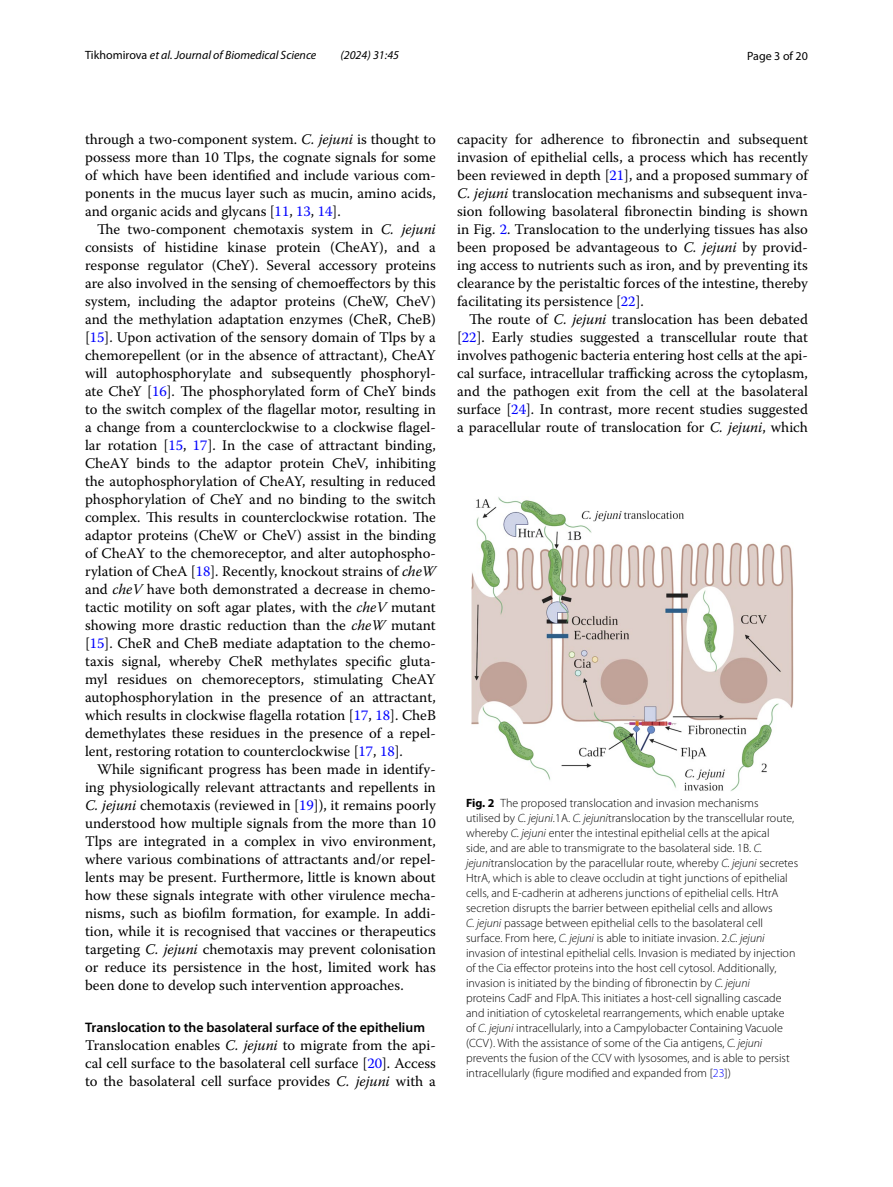
<style>
.page{position:relative;width:893px;height:1187px;background:#fff}
.page>*{position:absolute;margin:0;border:0;box-sizing:border-box;transform-origin:0 0}
.t1{font:14.7px/18px "Warnock Pro";color:#000;text-align:justify}
.t2{font:600 13.8px "Myriad Pro";color:#000}
.t3{font:300 12px/15px "Myriad Pro";color:#000}
.t4{font:italic 12px "Myriad Pro";color:#000}
.t5{font:12px "Myriad Pro";color:#000}
.s1{font-style:normal}
.s2{font-style:italic}
.s3{color:#00f}
.s4{font-weight:700}
</style>
<div class="page">
<img style="left:471px;top:497px;width:323px;height:294px">
<p class="t4" style="left:85px;top:48px;width:233px"><span class="s1">Tikhomirova</span> et al. Journal of Biomedical Science</p>
<p class="t4" style="left:340px;top:48px;width:60px">(2024) 31:45</p>
<p class="t5" style="left:747px;top:48px;width:62px">Page 3 of 20</p>
<p class="t1" style="left:85px;top:130px;width:352px">through a two-component system. <span class="s2">C. jejuni</span> is thought to possess more than 10 Tlps, the cognate signals for some of which have been identified and include various com&shy;ponents in the mucus layer such as mucin, amino acids, and organic acids and glycans [<span class="s3">11</span>, <span class="s3">13</span>, <span class="s3">14</span>].</p>
<p class="t1" style="left:85px;top:220px;width:352px;text-indent:12px">The two-component chemotaxis system in <span class="s2">C. jejuni </span>consists of histidine kinase protein (CheAY), and a response regulator (CheY). Several accessory proteins are also involved in the sensing of chemoeffectors by this system, including the adaptor proteins (CheW, CheV) and the methylation adaptation enzymes (CheR, CheB) [<span class="s3">15</span>]. Upon activation of the sensory domain of Tlps by a chemorepellent (or in the absence of attractant), CheAY will autophosphorylate and subsequently phosphoryl&shy;ate CheY [<span class="s3">16</span>]. The phosphorylated form of CheY binds to the switch complex of the flagellar motor, resulting in a change from a counterclockwise to a clockwise flagel&shy;lar rotation [<span class="s3">15</span>, <span class="s3">17</span>]. In the case of attractant binding, CheAY binds to the adaptor protein CheV, inhibiting the autophosphorylation of CheAY, resulting in reduced phosphorylation of CheY and no binding to the switch complex. This results in counterclockwise rotation. The adaptor proteins (CheW or CheV) assist in the binding of CheAY to the chemoreceptor, and alter autophospho&shy;rylation of CheA [<span class="s3">18</span>]. Recently, knockout strains of <span class="s2">cheW </span>and <span class="s2">cheV</span> have both demonstrated a decrease in chemo&shy;tactic motility on soft agar plates, with the <span class="s2">cheV</span> mutant showing more drastic reduction than the <span class="s2">cheW</span> mutant [<span class="s3">15</span>]. CheR and CheB mediate adaptation to the chemo&shy;taxis signal, whereby CheR methylates specific gluta&shy;myl residues on chemoreceptors, stimulating CheAY autophosphorylation in the presence of an attractant, which results in clockwise flagella rotation [<span class="s3">17</span>, <span class="s3">18</span>]. CheB demethylates these residues in the presence of a repel&shy;lent, restoring rotation to counterclockwise [<span class="s3">17</span>, <span class="s3">18</span>].</p>
<p class="t1" style="left:85px;top:760px;width:352px;text-indent:12px">While significant progress has been made in identify&shy;ing physiologically relevant attractants and repellents in <span class="s2">C. jejuni</span> chemotaxis (reviewed in [<span class="s3">19</span>]), it remains poorly understood how multiple signals from the more than 10<br>Tlps are integrated in a complex in vivo environment, where various combinations of attractants and/or repel&shy;lents may be present. Furthermore, little is known about how these signals integrate with other virulence mecha&shy;nisms, such as biofilm formation, for example. In addi&shy;tion, while it is recognised that vaccines or therapeutics targeting <span class="s2">C. jejuni</span> chemotaxis may prevent colonisation or reduce its persistence in the host, limited work has been done to develop such intervention approaches.</p>
<p class="t2" style="left:85px;top:1018px;width:342px">Translocation to the basolateral surface of the epithelium</p>
<p class="t1" style="left:85px;top:1035px;width:352px">Translocation enables <span class="s2">C. jejuni</span> to migrate from the api&shy;cal cell surface to the basolateral cell surface [<span class="s3">20</span>]. Access to the basolateral cell surface provides <span class="s2">C. jejuni</span> with a</p>
<p class="t1" style="left:457px;top:130px;width:352px">capacity for adherence to fibronectin and subsequent invasion of epithelial cells, a process which has recently been reviewed in depth [<span class="s3">21</span>], and a proposed summary of <span class="s2">C. jejuni</span> translocation mechanisms and subsequent inva&shy;sion following basolateral fibronectin binding is shown in Fig. <span class="s3">2</span>. Translocation to the underlying tissues has also been proposed be advantageous to <span class="s2">C. jejuni</span> by provid&shy;ing access to nutrients such as iron, and by preventing its clearance by the peristaltic forces of the intestine, thereby facilitating its persistence [<span class="s3">22</span>].</p>
<p class="t1" style="left:457px;top:310px;width:352px;text-indent:12px">The route of <span class="s2">C. jejuni</span> translocation has been debated [<span class="s3">22</span>]. Early studies suggested a transcellular route that involves pathogenic bacteria entering host cells at the api&shy;cal surface, intracellular trafficking across the cytoplasm, and the pathogen exit from the cell at the basolateral surface [<span class="s3">24</span>]. In contrast, more recent studies suggested a paracellular route of translocation for <span class="s2">C. jejuni</span>, which</p>
<p class="t3" style="left:466px;top:795px;width:334px"><span class="s4">Fig. 2</span> The proposed translocation and invasion mechanisms<br>utilised by <span class="s2">C. jejuni.</span>1A. <span class="s2">C. jejuni</span>translocation by the transcellular route, whereby <span class="s2">C. jejuni</span> enter the intestinal epithelial cells at the apical<br>side, and are able to transmigrate to the basolateral side. 1B. <span class="s2">C. jejuni</span>translocation by the paracellular route, whereby <span class="s2">C. jejuni</span> secretes HtrA, which is able to cleave occludin at tight junctions of epithelial cells, and E-cadherin at adherens junctions of epithelial cells. HtrA secretion disrupts the barrier between epithelial cells and allows<br><span class="s2">C. jejuni</span> passage between epithelial cells to the basolateral cell surface. From here, <span class="s2">C. jejuni</span> is able to initiate invasion. 2.<span class="s2">C. jejuni </span>invasion of intestinal epithelial cells. Invasion is mediated by injection of the Cia effector proteins into the host cell cytosol. Additionally, invasion is initiated by the binding of fibronectin by <span class="s2">C. jejuni<br></span>proteins CadF and FlpA. This initiates a host-cell signalling cascade and initiation of cytoskeletal rearrangements, which enable uptake<br>of <span class="s2">C. jejuni</span> intracellularly, into a Campylobacter Containing Vacuole (CCV). With the assistance of some of the Cia antigens, <span class="s2">C. jejuni </span>prevents the fusion of the CCV with lysosomes, and is able to persist intracellularly (figure modified and expanded from [<span class="s3">23</span>])</p>
</div>
